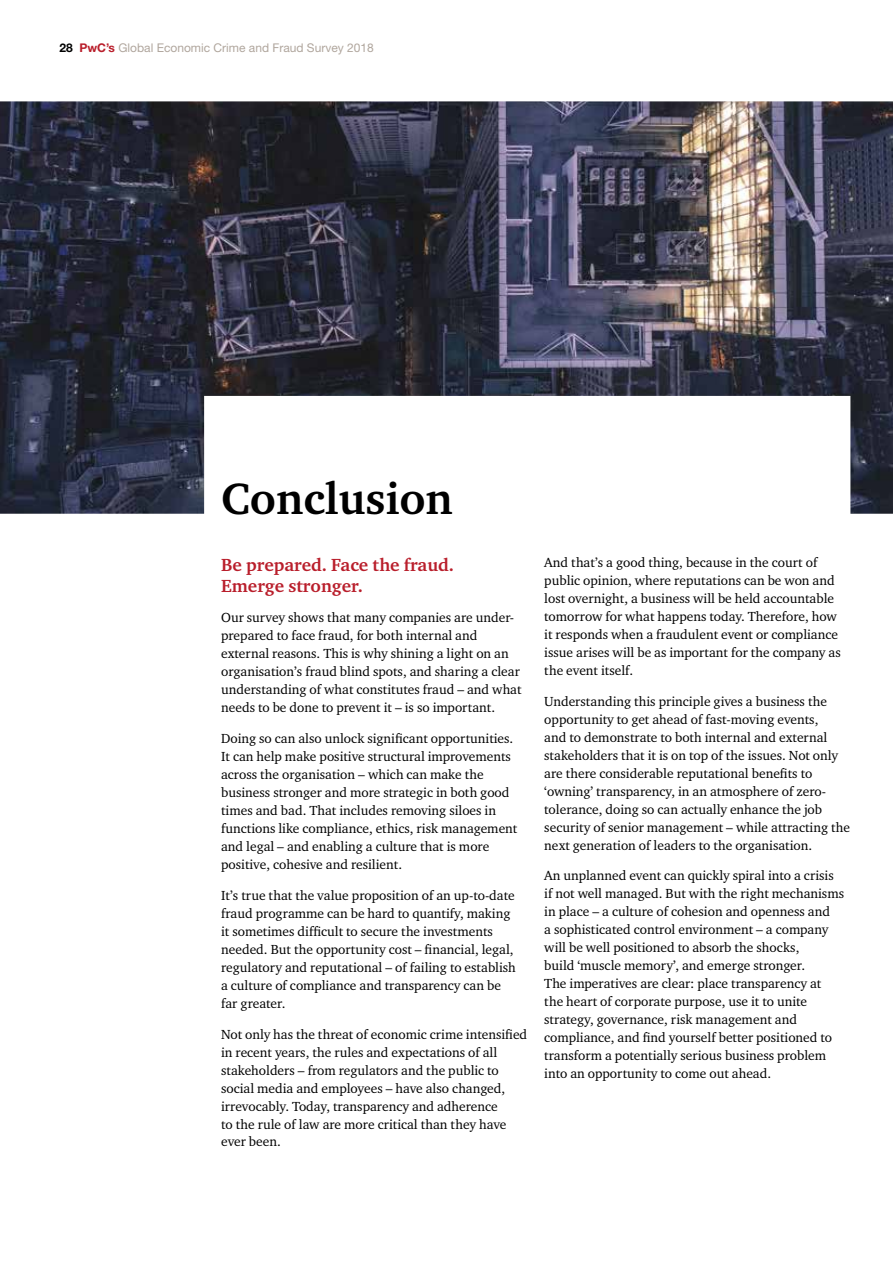
<style>
.page{position:relative;width:893px;height:1263px;background:#fff}
.page>*{position:absolute;margin:0;border:0;box-sizing:border-box;transform-origin:0 0}
.t1{font:700 45px "Charter ITC";color:#000}
.t2{font:700 18px/21px "Charter ITC";color:#b91e2b}
.t3{font:13.5px/18px "Charter ITC";color:#000}
.t4{font:12px "Helvetica Neue";color:#b0a69d}
.s1{font-weight:700;color:#000}
.s2{font-weight:700;color:#b91e2b}
</style>
<div class="page">
<img style="left:0;top:101px;width:893px;height:413px">
<p class="t4" style="left:60px;top:41px;width:316px"><span class="s1">28</span> <span class="s2">PwC’s</span> Global Economic Crime and Fraud Survey 2018</p>
<h1 class="t1" style="left:221px;top:470px;width:233px">Conclusion</h1>
<h2 class="t2" style="left:221px;top:554px;width:234px">Be prepared. Face the fraud.<br>Emerge stronger.</h2>
<p class="t3" style="left:221px;top:608px;width:302px">Our survey shows that many companies are under&shy;prepared to face fraud, for both internal and external reasons. This is why shining a light on an organisation’s fraud blind spots, and sharing a clear understanding of what constitutes fraud – and what needs to be done to prevent it – is so important.</p>
<p class="t3" style="left:221px;top:729px;width:298px">Doing so can also unlock significant opportunities.<br>It can help make positive structural improvements across the organisation – which can make the business stronger and more strategic in both good times and bad. That includes removing siloes in functions like compliance, ethics, risk management and legal – and enabling a culture that is more positive, cohesive and resilient.</p>
<p class="t3" style="left:221px;top:886px;width:296px">It’s true that the value proposition of an up-to-date fraud programme can be hard to quantify, making it sometimes difficult to secure the investments needed. But the opportunity cost – financial, legal, regulatory and reputational – of failing to establish a culture of compliance and transparency can be far greater.</p>
<p class="t3" style="left:221px;top:1025px;width:308px">Not only has the threat of economic crime intensified in recent years, the rules and expectations of all stakeholders – from regulators and the public to social media and employees – have also changed, irrevocably. Today, transparency and adherence<br>to the rule of law are more critical than they have ever been.</p>
<p class="t3" style="left:544px;top:553px;width:298px">And that’s a good thing, because in the court of public opinion, where reputations can be won and lost overnight, a business will be held accountable tomorrow for what happens today. Therefore, how it responds when a fraudulent event or compliance issue arises will be as important for the company as the event itself.</p>
<p class="t3" style="left:544px;top:692px;width:307px">Understanding this principle gives a business the opportunity to get ahead of fast-moving events,<br>and to demonstrate to both internal and external stakeholders that it is on top of the issues. Not only are there considerable reputational benefits to ‘owning’ transparency, in an atmosphere of zero&shy;tolerance, doing so can actually enhance the job security of senior management – while attracting the next generation of leaders to the organisation.</p>
<p class="t3" style="left:544px;top:866px;width:301px">An unplanned event can quickly spiral into a crisis if not well managed. But with the right mechanisms in place – a culture of cohesion and openness and<br>a sophisticated control environment – a company will be well positioned to absorb the shocks,<br>build ‘muscle memory’, and emerge stronger.<br>The imperatives are clear: place transparency at<br>the heart of corporate purpose, use it to unite strategy, governance, risk management and compliance, and find yourself better positioned to transform a potentially serious business problem into an opportunity to come out ahead.</p>
</div>
